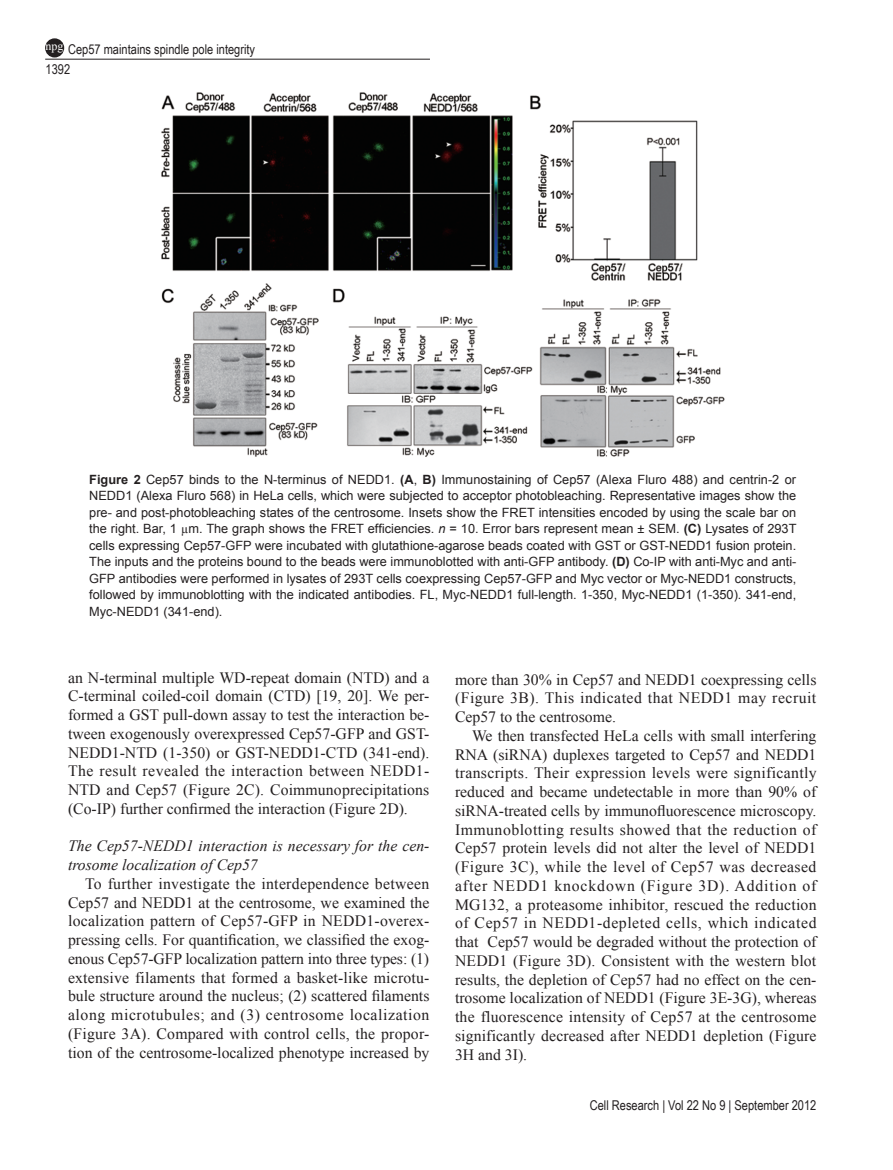
<style>
.page{position:relative;width:893px;height:1170px;background:#fff}
.page>*{position:absolute;margin:0;border:0;box-sizing:border-box;transform-origin:0 0}
.t1{font:15.75px/18.8px "Times New Roman";letter-spacing:.01em;color:#231f20;text-align:justify}
.t2{font:15.75px "Times New Roman PSMT2";color:#231f20}
.t3{font:italic 15.75px/18.8px "Times New Roman";color:#231f20}
.t4{font:13.5px/19.8px "Arial Narrow";color:#231f20}
.t5{font:12.75px/16.5px "Arial";color:#231f20;text-align:justify}
.t6{font:12px "Times New Roman";color:#fff}
.s1{font-weight:700}
.s2{font-family:"Arial MT2"}
.s3{font-family:"Times New Roman"}
.s4{font-style:italic}
</style>
<div class="page">
<hr style="left:45px;top:59px;width:385px;height:1px;background:#231f20">
<div style="left:46px;top:39px;width:17px;height:18px;background:#231f20;border-radius:50%"></div>
<div style="left:45px;top:38px;width:19px;height:19px;border:2px solid #231f20;border-radius:50%"></div>
<img style="left:161px;top:92px;width:564px;height:365px">
<p class="t4" style="left:46px;top:39px;width:211px;text-indent:23px">Cep57 maintains spindle pole integrity<br>1392</p>
<p class="t6" style="left:46px;top:38px;width:19px">npg</p>
<p class="t5" style="left:89px;top:471px;width:709px"><span class="s1">Figure 2</span> Cep57 binds to the N-terminus of NEDD1. <span class="s1">(A</span><span class="s2">,</span> <span class="s1">B)</span> Immunostaining of Cep57 (Alexa Fluro 488) and centrin-2 or NEDD1 (Alexa Fluro 568) in HeLa cells, which were subjected to acceptor photobleaching. Representative images show the pre- and post-photobleaching states of the centrosome. Insets show the FRET intensities encoded by using the scale bar on the right. Bar, 1 <span class="s3">µ</span>m. The graph shows the FRET efficiencies. <span class="s4">n</span> = 10. Error bars represent mean ± SEM. <span class="s1">(C)</span> <span class="s2">Lysates of 293T </span>cells expressing Cep57-GFP were incubated with glutathione-agarose beads coated with GST or GST-NEDD1 fusion protein.<br>The inputs and the proteins bound to the beads were immunoblotted with anti-GFP antibody. <span class="s1">(D)</span> <span class="s2">Co-IP with anti-Myc and anti-</span>GFP antibodies were performed in lysates of 293T cells coexpressing Cep57-GFP and Myc vector or Myc-NEDD1 constructs, followed by immunoblotting with the indicated antibodies. FL, Myc-NEDD1 full-length. 1-350, Myc-NEDD1 (1-350). 341-end, Myc-NEDD1 (341-end).</p>
<p class="t1" style="left:68px;top:667px;width:363px">an N-terminal multiple WD-repeat domain (NTD) and a C-terminal coiled-coil domain (CTD) [19, 20]. We per&shy;formed a GST pull-down assay to test the interaction be&shy;tween exogenously overexpressed Cep57-GFP and GST-NEDD1-NTD (1-350) or GST-NEDD1-CTD (341-end).<br>The result revealed the interaction between NEDD1- NTD and Cep57 (Figure 2C). Coimmunoprecipitations</p>
<p class="t2" style="left:68px;top:797px;width:341px">(Co-IP) further confirmed the interaction (<span class="s3">Figure 2D).</span></p>
<p class="t3" style="left:68px;top:836px;width:363px">The Cep57-NEDD1 interaction is necessary for the cen&shy;trosome localization of Cep57</p>
<p class="t1" style="left:68px;top:873px;width:363px;text-indent:17px">To further investigate the interdependence between Cep57 and NEDD1 at the centrosome, we examined the localization pattern of Cep57-GFP in NEDD1-overex-</p>
<p class="t2" style="left:68px;top:929px;width:363px">pressing cells. For quantification, we classified the exog<span class="s3">-</span></p>
<p class="t1" style="left:68px;top:948px;width:363px">enous Cep57-GFP localization pattern into three types: (1) extensive filaments that formed a basket-like microtu-</p>
<p class="t2" style="left:68px;top:985px;width:363px">bule structure around the nucleus; (2) scattered filaments</p>
<p class="t1" style="left:68px;top:1005px;width:363px">along microtubules; and (3) centrosome localization (Figure 3A). Compared with control cells, the propor&shy;tion of the centrosome-localized phenotype increased by</p>
<p class="t1" style="left:455px;top:669px;width:363px">more than 30% in Cep57 and NEDD1 coexpressing cells (Figure 3B). This indicated that NEDD1 may recruit Cep57 to the centrosome.</p>
<p class="t1" style="left:455px;top:725px;width:363px;text-indent:17px">We then transfected HeLa cells with small interfering RNA (siRNA) duplexes targeted to Cep57 and NEDD1 transcripts. Their expression levels were significantly reduced and became undetectable in more than 90% of</p>
<p class="t2" style="left:455px;top:799px;width:363px">siRNA-treated cells by immunofluorescence microscopy.</p>
<p class="t1" style="left:455px;top:819px;width:363px">Immunoblotting results showed that the reduction of Cep57 protein levels did not alter the level of NEDD1 (Figure 3C), while the level of Cep57 was decreased after NEDD1 knockdown (Figure 3D). Addition of MG132, a proteasome inhibitor, rescued the reduction of Cep57 in NEDD1-depleted cells, which indicated that Cep57 would be degraded without the protection of NEDD1 (Figure 3D). Consistent with the western blot results, the depletion of Cep57 had no effect on the cen&shy;trosome localization of NEDD1 (Figure 3E-3G), whereas the fluorescence intensity of Cep57 at the centrosome significantly decreased after NEDD1 depletion (Figure 3H and 3I).</p>
<p class="t4" style="left:590px;top:1094px;width:228px">Cell Research | Vol 22 No 9 | September 2012</p>
</div>
